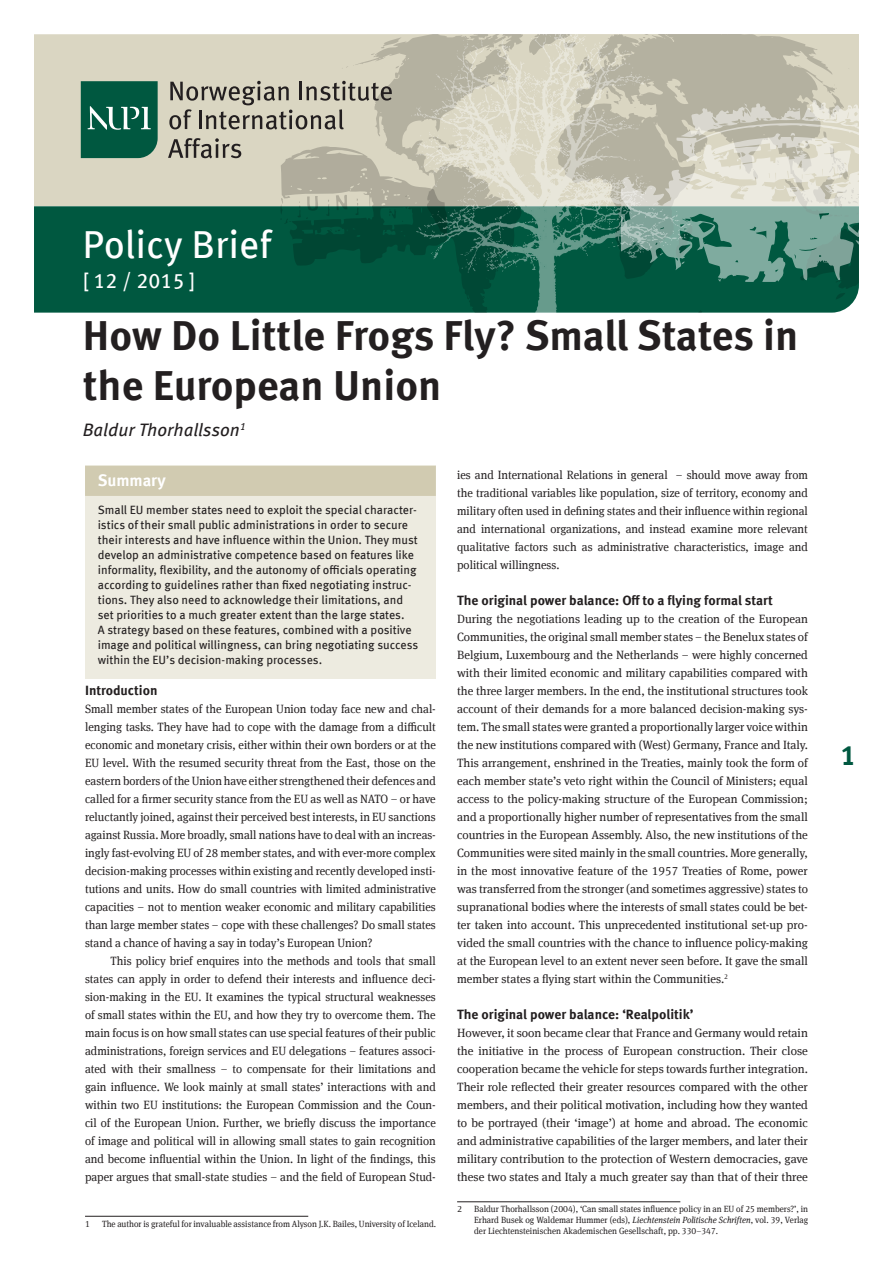
<style>
.page{position:relative;width:893px;height:1263px;background:#fff}
.page>*{position:absolute;margin:0;border:0;box-sizing:border-box;transform-origin:0 0}
.t1{font:700 42px/50.4px "Meta Offc Pro";color:#231f20}
.t2{font:39px "Meta Offc Pro";color:#fff}
.t3{font:700 27.75px "Meta Offc Pro";color:#005840}
.t4{font:21px "Meta Offc Pro";color:#fff}
.t5{font:italic 18px "Meta Offc Pro";color:#231f20}
.t6{font:700 16.5px "Meta Offc Pro";letter-spacing:-.005em;color:#fff}
.t7{font:700 13.5px "Meta Offc Pro";color:#231f20}
.t8{font:12px/18px "Meta Serif Offc Pro";color:#231f20;text-align:justify;scale:.95 1}
.t9{font:12px/18px "Meta Serif Offc Pro";color:#231f20;text-align:justify}
.t10{font:12px/15px "Meta Offc Pro";color:#231f20}
.t11{font:9px/10.5px "Meta Serif Offc Pro";color:#231f20;text-align:justify;scale:.94 1}
.t12{font:9px "Meta Serif Offc Pro";color:#231f20}
.s1{font-style:italic}
</style>
<div class="page">
<div style="left:34px;top:34px;width:825px;height:172px;background:#dad6c2"></div>
<div style="left:34px;top:206px;width:821px;height:106px;background:#005840"></div>
<svg style="left:692px;top:34px;width:140px;height:51px;fill:#b4b1a0"></svg>
<svg style="left:354px;top:39px;width:57px;height:273px;fill:#005840"></svg>
<svg style="left:381px;top:37px;width:21px;height:12px"></svg>
<svg style="left:692px;top:85px;width:167px;height:215px"></svg>
<img style="left:411px;top:34px;width:281px;height:278px">
<svg style="left:81px;top:81px;width:77px;height:77px;background:#176750"></svg>
<svg style="left:168px;top:81px;width:301px;height:185px"></svg>
<div style="left:85px;top:465px;width:351px;height:213px;background:#edebe0"></div>
<div style="left:85px;top:466px;width:351px;height:30px;background:#d1cbb1"></div>
<hr style="left:85px;top:1216px;width:223px;height:1px;background:#231f20">
<hr style="left:457px;top:1201px;width:223px;height:1px;background:#231f20">
<h2 class="t2" style="left:83px;top:215px;width:190px">Policy Brief</h2>
<h3 class="t4" style="left:83px;top:265px;width:114px">[ 12 / 2015 ]</h3>
<h1 class="t1" style="left:83px;top:307px;width:717px">How Do Little Frogs Fly? Small States in the European Union</h1>
<h3 class="t5" style="left:83px;top:416px;width:164px">Baldur Thorhallsson<sup>1</sup></h3>
<p class="t8" style="left:457px;top:465px;width:371px">ies and International Relations in general – should move away from the traditional variables like population, size of territory, economy and military often used in defining states and their influence within regional and international organizations, and instead examine more relevant qualitative factors such as administrative characteristics, image and political willingness.</p>
<p class="t7" style="left:457px;top:590px;width:317px">The original power balance: Off to a flying formal start</p>
<p class="t9" style="left:457px;top:609px;width:352px">During the negotiations leading up to the creation of the European Communities, the original small member states – the Benelux states of Belgium, Luxembourg and the Netherlands – were highly concerned with their limited economic and military capabilities compared with the three larger members. In the end, the institutional structures took account of their demands for a more balanced decision-making sys&shy;tem. The small states were granted a proportionally larger voice within the new institutions compared with (West) Germany, France and Italy.<br>This arrangement, enshrined in the Treaties, mainly took the form of each member state’s veto right within the Council of Ministers; equal access to the policy-making structure of the European Commission; and a proportionally higher number of representatives from the small countries in the European Assembly. Also, the new institutions of the Communities were sited mainly in the small countries. More generally, in the most innovative feature of the 1957 Treaties of Rome, power was transferred from the stronger (and sometimes aggressive) states to supranational bodies where the interests of small states could be bet&shy;ter taken into account. This unprecedented institutional set-up pro&shy;vided the small countries with the chance to influence policy-making at the European level to an extent never seen before. It gave the small member states a flying start within the Communities.<sup>2</sup></p>
<p class="t7" style="left:457px;top:1004px;width:238px">The original power balance: ‘Realpolitik’</p>
<p class="t9" style="left:457px;top:1023px;width:352px">However, it soon became clear that France and Germany would retain the initiative in the process of European construction. Their close cooperation became the vehicle for steps towards further integration.<br>Their role reflected their greater resources compared with the other members, and their political motivation, including how they wanted to be portrayed (their ‘image’) at home and abroad. The economic and administrative capabilities of the larger members, and later their military contribution to the protection of Western democracies, gave these two states and Italy a much greater say than that of their three</p>
<h3 class="t6" style="left:98px;top:468px;width:70px">Summary</h3>
<p class="t10" style="left:98px;top:502px;width:322px">Small EU member states need to exploit the special character&shy;istics of their small public administrations in order to secure their interests and have influence within the Union. They must develop an administrative competence based on features like informality, flexibility, and the autonomy of officials operating according to guidelines rather than fixed negotiating instruc&shy;tions. They also need to acknowledge their limitations, and set priorities to a much greater extent than the large states.<br>A strategy based on these features, combined with a positive image and political willingness, can bring negotiating success within the EU’s decision-making processes.</p>
<p class="t7" style="left:85px;top:680px;width:74px">Introduction</p>
<p class="t8" style="left:85px;top:699px;width:371px">Small member states of the European Union today face new and chal&shy;lenging tasks. They have had to cope with the damage from a difficult economic and monetary crisis, either within their own borders or at the EU level. With the resumed security threat from the East, those on the eastern borders of the Union have either strengthened their defences and called for a firmer security stance from the EU as well as NATO – or have reluctantly joined, against their perceived best interests, in EU sanctions against Russia. More broadly, small nations have to deal with an increas&shy;ingly fast-evolving EU of 28 member states, and with ever-more complex decision-making processes within existing and recently developed insti&shy;tutions and units. How do small countries with limited administrative capacities – not to mention weaker economic and military capabilities than large member states – cope with these challenges? Do small states stand a chance of having a say in today’s European Union?</p>
<p class="t8" style="left:85px;top:951px;width:371px;text-indent:26px">This policy brief enquires into the methods and tools that small states can apply in order to defend their interests and influence deci&shy;sion-making in the EU. It examines the typical structural weaknesses of small states within the EU, and how they try to overcome them. The main focus is on how small states can use special features of their public administrations, foreign services and EU delegations – features associ&shy;ated with their smallness – to compensate for their limitations and gain influence. We look mainly at small states’ interactions with and within two EU institutions: the European Commission and the Coun&shy;cil of the European Union. Further, we briefly discuss the importance of image and political will in allowing small states to gain recognition and become influential within the Union. In light of the findings, this paper argues that small-state studies – and the field of European Stud-</p>
<p class="t11" style="left:85px;top:1218px;width:7px">1</p>
<p class="t11" style="left:102px;top:1218px;width:357px">The author is grateful for invaluable assistance from Alyson J.K. Bailes, University of Iceland.</p>
<p class="t12" style="left:457px;top:1203px;width:7px">2</p>
<p class="t11" style="left:474px;top:1204px;width:357px">Baldur Thorhallsson (2004), ‘Can small states influence policy in an EU of 25 members?’, in Erhard Busek og Waldemar Hummer (eds), <span class="s1">Liechtenstein Politische Schriften</span>, vol. 39, Verlag der Liechtensteinischen Akademischen Gesellschaft, pp. 330–347.</p>
<h3 class="t3" style="left:840px;top:734px;width:17px">1</h3>
</div>
